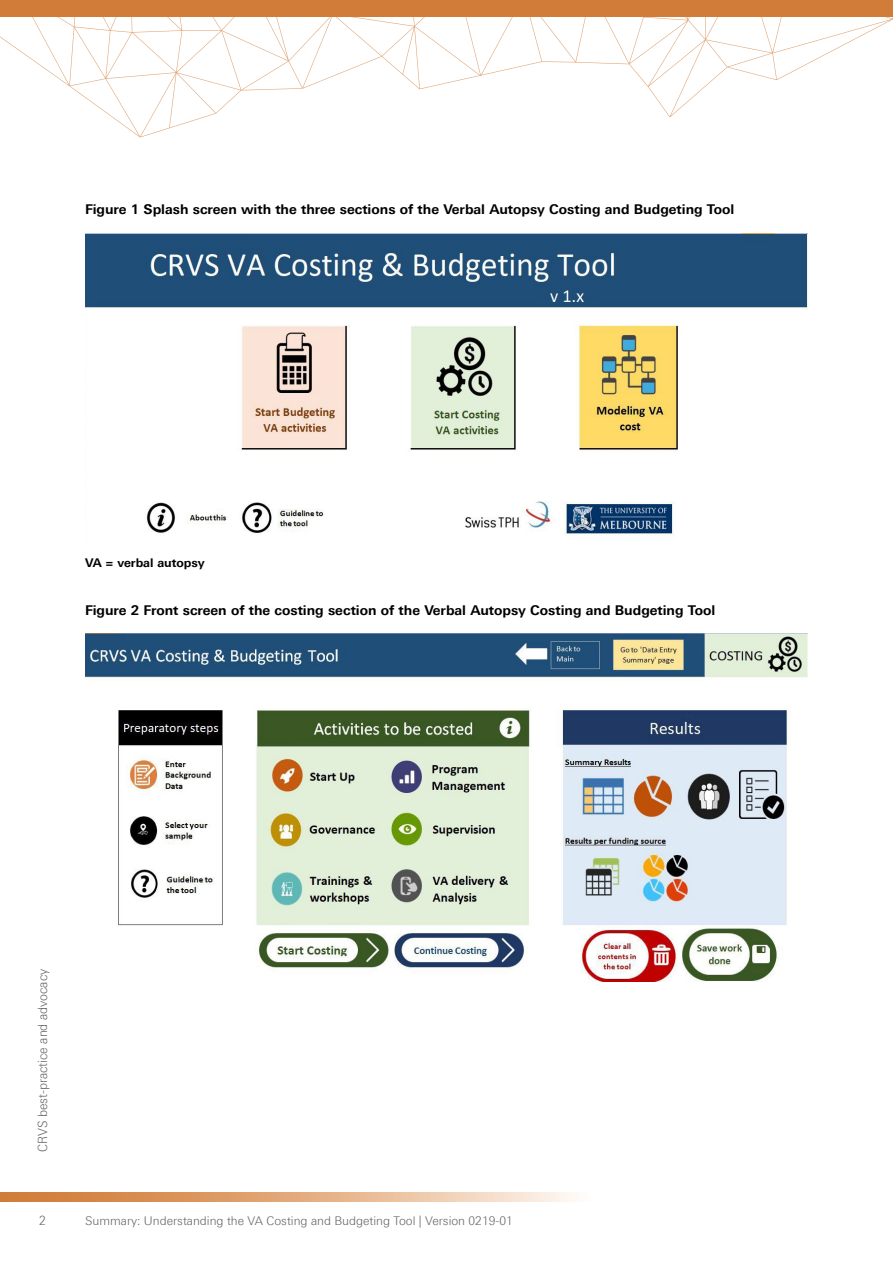
<style>
.page{position:relative;width:893px;height:1263px;background:#fff}
.page>*{position:absolute;margin:0;border:0;box-sizing:border-box;transform-origin:0 0}
.t1{font:700 13.5px "Linotype Univers 630";color:#000}
.t2{font:300 12.75px "Linotype Univers 330";color:#646363;scale:.95 1}
.t3{font:300 12px "Linotype Univers 330";color:#646363}
.t4{font:700 12px "Linotype Univers 630";color:#000}
</style>
<div class="page">
<svg style="left:0;top:1193px;width:574px;height:8px;background:#e3ae83"></svg>
<svg style="left:0;top:0;width:893px;height:137px"></svg>
<img style="left:85px;top:234px;width:723px;height:301px">
<img style="left:85px;top:633px;width:723px;height:349px">
<p class="t1" style="left:85px;top:201px;width:651px">Figure 1 Splash screen with the three sections of the Verbal Autopsy Costing and Budgeting Tool</p>
<p class="t4" style="left:85px;top:556px;width:121px">VA = verbal autopsy</p>
<p class="t1" style="left:85px;top:602px;width:632px">Figure 2 Front screen of the costing section of the Verbal Autopsy Costing and Budgeting Tool</p>
<p class="t2" style="left:35px;top:1152px;width:194px;rotate:-90deg">CRVS best-practice and advocacy</p>
<p class="t2" style="left:39px;top:1213px;width:9px">2</p>
<p class="t3" style="left:85px;top:1213px;width:429px">Summary: Understanding the VA Costing and Budgeting Tool | Version 0219-01</p>
</div>
